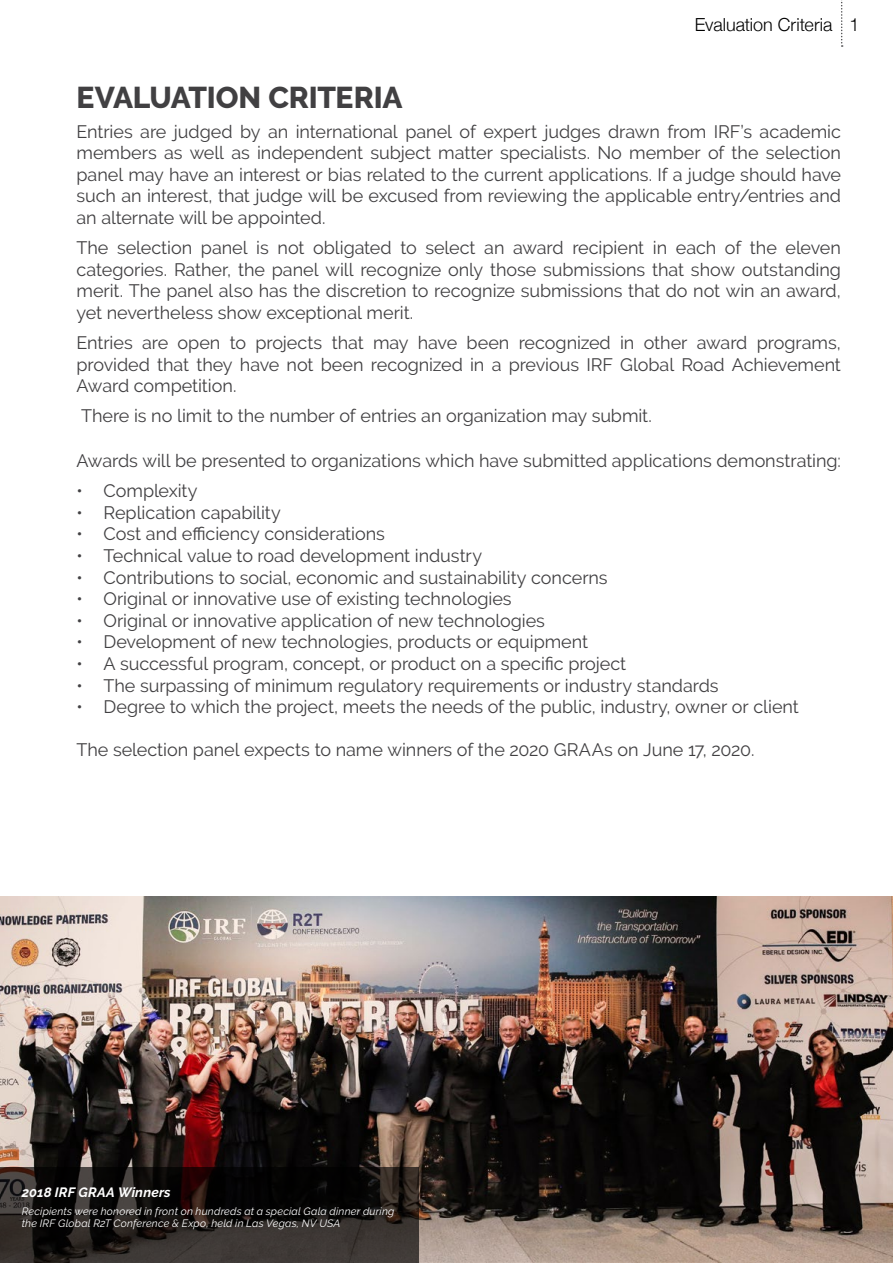
<style>
.page{position:relative;width:893px;height:1263px;background:#fff}
.page>*{position:absolute;margin:0;border:0;box-sizing:border-box;transform-origin:0 0}
.t1{font:800 30px "Raleway";letter-spacing:-.01em;color:#414042}
.t2{font:18px/21.6px "Raleway";letter-spacing:-.005em;color:#414042;text-align:justify}
.t3{font:300 18px "Helvetica Neue";color:#000}
.t4{font:italic 700 13.5px "Raleway";letter-spacing:.015em;color:#fff}
.t5{font:italic 10.65px/12.8px "Raleway";letter-spacing:.02em;color:#fff}
</style>
<div class="page">
<svg style="left:841px;top:0;width:2px;height:47px"></svg>
<hr style="left:0;top:274px;width:1px;height:184px;background:#003e74">
<img style="left:0;top:896px;width:893px;height:367px">
<svg style="left:0;top:1167px;width:419px;height:95px;background:#201c1a"></svg>
<p class="t3" style="left:695px;top:13px;width:166px">Evaluation Criteria 1</p>
<h1 class="t1" style="left:77px;top:80px;width:328px">EVALUATION CRITERIA</h1>
<p class="t2" style="left:77px;top:120px;width:766px">Entries are judged by an international panel of expert judges drawn from IRF’s academic members as well as independent subject matter specialists. No member of the selection panel may have an interest or bias related to the current applications. If a judge should have such an interest, that judge will be excused from reviewing the applicable entry/entries and an alternate will be appointed.</p>
<p class="t2" style="left:77px;top:237px;width:766px">The selection panel is not obligated to select an award recipient in each of the eleven categories. Rather, the panel will recognize only those submissions that show outstanding merit. The panel also has the discretion to recognize submissions that do not win an award, yet nevertheless show exceptional merit.</p>
<p class="t2" style="left:77px;top:332px;width:766px">Entries are open to projects that may have been recognized in other award programs, provided that they have not been recognized in a previous IRF Global Road Achievement Award competition.</p>
<p class="t2" style="left:81px;top:405px;width:572px">There is no limit to the number of entries an organization may submit.</p>
<p class="t2" style="left:77px;top:450px;width:766px">Awards will be presented to organizations which have submitted applications demonstrating:</p>
<p class="t2" style="left:77px;top:480px;width:122px">• Complexity</p>
<p class="t2" style="left:77px;top:501px;width:206px">• Replication capability</p>
<p class="t2" style="left:77px;top:523px;width:310px">• Cost and efficiency considerations</p>
<p class="t2" style="left:77px;top:545px;width:407px">• Technical value to road development industry</p>
<p class="t2" style="left:77px;top:566px;width:533px">• Contributions to social, economic and sustainability concerns</p>
<p class="t2" style="left:77px;top:588px;width:437px">• Original or innovative use of existing technologies</p>
<p class="t2" style="left:77px;top:609px;width:470px">• Original or innovative application of new technologies</p>
<p class="t2" style="left:77px;top:631px;width:513px">• Development of new technologies, products or equipment</p>
<p class="t2" style="left:77px;top:653px;width:551px">• A successful program, concept, or product on a specific project</p>
<p class="t2" style="left:77px;top:674px;width:644px">• The surpassing of minimum regulatory requirements or industry standards</p>
<p class="t2" style="left:77px;top:696px;width:724px">• Degree to which the project, meets the needs of the public, industry, owner or client</p>
<p class="t2" style="left:77px;top:739px;width:679px">The selection panel expects to name winners of the 2020 GRAAs on June 17, 2020.</p>
<p class="t4" style="left:22px;top:1184px;width:151px">2018 IRF GRAA Winners</p>
<p class="t5" style="left:22px;top:1204px;width:374px">Recipients were honored in front on hundreds at a special Gala dinner during the IRF Global R2T Conference &amp; Expo, held in Las Vegas, NV USA</p>
</div>
